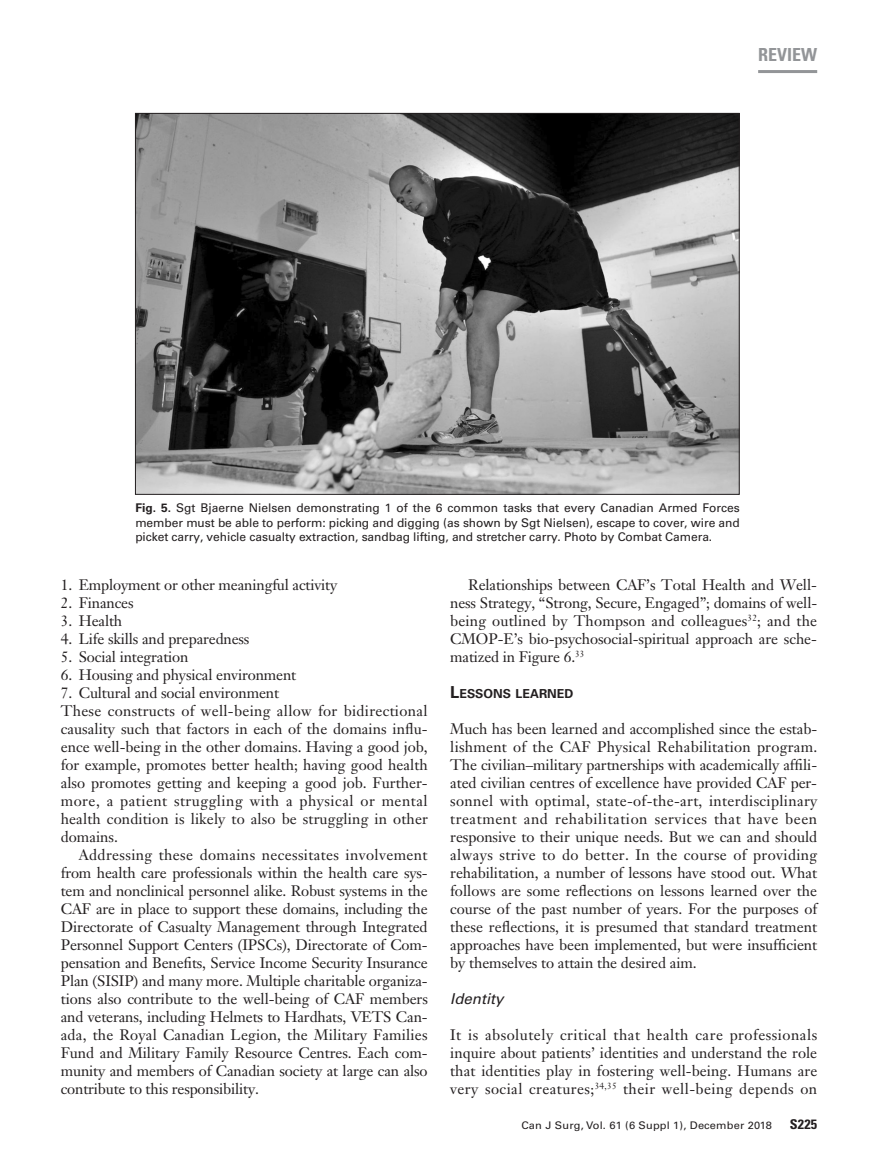
<style>
.page{position:relative;width:878px;height:1175px;background:#fff}
.page>*{position:absolute;margin:0;border:0;box-sizing:border-box;transform-origin:0 0}
.t1{font:700 condensed 18px "Univers LT Std";color:#939598}
.t2{font:15px/18px "Janson Text LT Std";color:#231f20;text-align:justify}
.t3{font:italic 15px "Univers LT Std";color:#231f20}
.t4{font:700 condensed 13.5px "Univers LT Std";color:#231f20;scale:1.05 1}
.t5{font:700 12.3px "Univers LT Std";color:#231f20}
.t6{font:12px/14.2px "Univers LT Std";letter-spacing:-.005em;color:#231f20;text-align:justify}
.t7{font:10.5px "Univers LT Std";letter-spacing:.015em;color:#231f20;scale:1.05 1}
.s1{font-weight:700}
.s2{font-size:16.5px}
</style>
<div class="page">
<hr style="left:758px;top:70px;width:59px;height:3px;background:#939598">
<img style="left:137px;top:115px;width:600px;height:378px">
<p class="t1" style="left:758px;top:44px;width:61px">REVIEW</p>
<p class="t6" style="left:135px;top:501px;width:606px"><span class="s1">Fig. 5.</span> Sgt Bjaerne Nielsen demonstrating 1 of the 6 common tasks that every Canadian Armed Forces member must be able to perform: picking and digging (as shown by Sgt Nielsen), escape to cover, wire and picket carry, vehicle casualty extraction, sandbag lifting, and stretcher carry. Photo by Combat Camera.</p>
<p class="t2" style="left:61px;top:575px;width:278px">1. Employment or other meaningful activity</p>
<p class="t2" style="left:61px;top:593px;width:74px">2. Finances</p>
<p class="t2" style="left:61px;top:611px;width:63px">3. Health</p>
<p class="t2" style="left:61px;top:629px;width:190px">4. Life skills and preparedness</p>
<p class="t2" style="left:61px;top:647px;width:129px">5. Social integration</p>
<p class="t2" style="left:61px;top:665px;width:237px">6. Housing and physical environment</p>
<p class="t2" style="left:61px;top:683px;width:368px;text-align:left">7. Cultural and social environment<br>These constructs of well-being allow for bidirectional causality such that factors in each of the domains influ&shy;ence well-being in the other domains. Having a good job, for example, promotes better health; having good health also promotes getting and keeping a good job. Further&shy;more, a patient struggling with a physical or mental health condition is likely to also be struggling in other domains.</p>
<p class="t2" style="left:61px;top:845px;width:368px;text-indent:18px">Addressing these domains necessitates involvement from health care professionals within the health care sys&shy;tem and nonclinical personnel alike. Robust systems in the CAF are in place to support these domains, including the Directorate of Casualty Management through Integrated Personnel Support Centers (IPSCs), Directorate of Com&shy;pensation and Benefits, Service Income Security Insurance Plan (SISIP) and many more. Multiple charitable organiza&shy;tions also contribute to the well-being of CAF members and veterans, including Helmets to Hardhats, VETS Can&shy;ada, the Royal Canadian Legion, the Military Families Fund and Military Family Resource Centres. Each com&shy;munity and members of Canadian society at large can also contribute to this responsibility.</p>
<p class="t2" style="left:450px;top:575px;width:368px;text-indent:18px">Relationships between CAF’s Total Health and Well&shy;ness Strategy, “Strong, Secure, Engaged”; domains of well&shy;being outlined by Thompson and colleagues<sup>32</sup>; and the CMOP-E’s bio-psychosocial-spiritual approach are sche&shy;matized in Figure 6.<sup>33</sup></p>
<p class="t5" style="left:450px;top:686px;width:125px"><span class="s2">L</span>ESSONS LEARNED</p>
<p class="t2" style="left:450px;top:719px;width:368px">Much has been learned and accomplished since the estab&shy;lishment of the CAF Physical Rehabilitation program.<br>The civilian–military partnerships with academically affili&shy;ated civilian centres of excellence have provided CAF per&shy;sonnel with optimal, state-of-the-art, interdisciplinary treatment and rehabilitation services that have been responsive to their unique needs. But we can and should always strive to do better. In the course of providing rehabilitation, a number of lessons have stood out. What follows are some reflections on lessons learned over the course of the past number of years. For the purposes of these reflections, it is presumed that standard treatment approaches have been implemented, but were insufficient by themselves to attain the desired aim.</p>
<p class="t3" style="left:450px;top:989px;width:55px">Identity</p>
<p class="t2" style="left:450px;top:1025px;width:368px">It is absolutely critical that health care professionals inquire about patients’ identities and understand the role that identities play in fostering well-being. Humans are very social creatures;<sup>34,35</sup> their well-being depends on</p>
<p class="t7" style="left:521px;top:1119px;width:240px">Can J Surg, Vol. 61 (6 Suppl 1), December 2018</p>
<p class="t4" style="left:789px;top:1116px;width:28px">S225</p>
</div>
